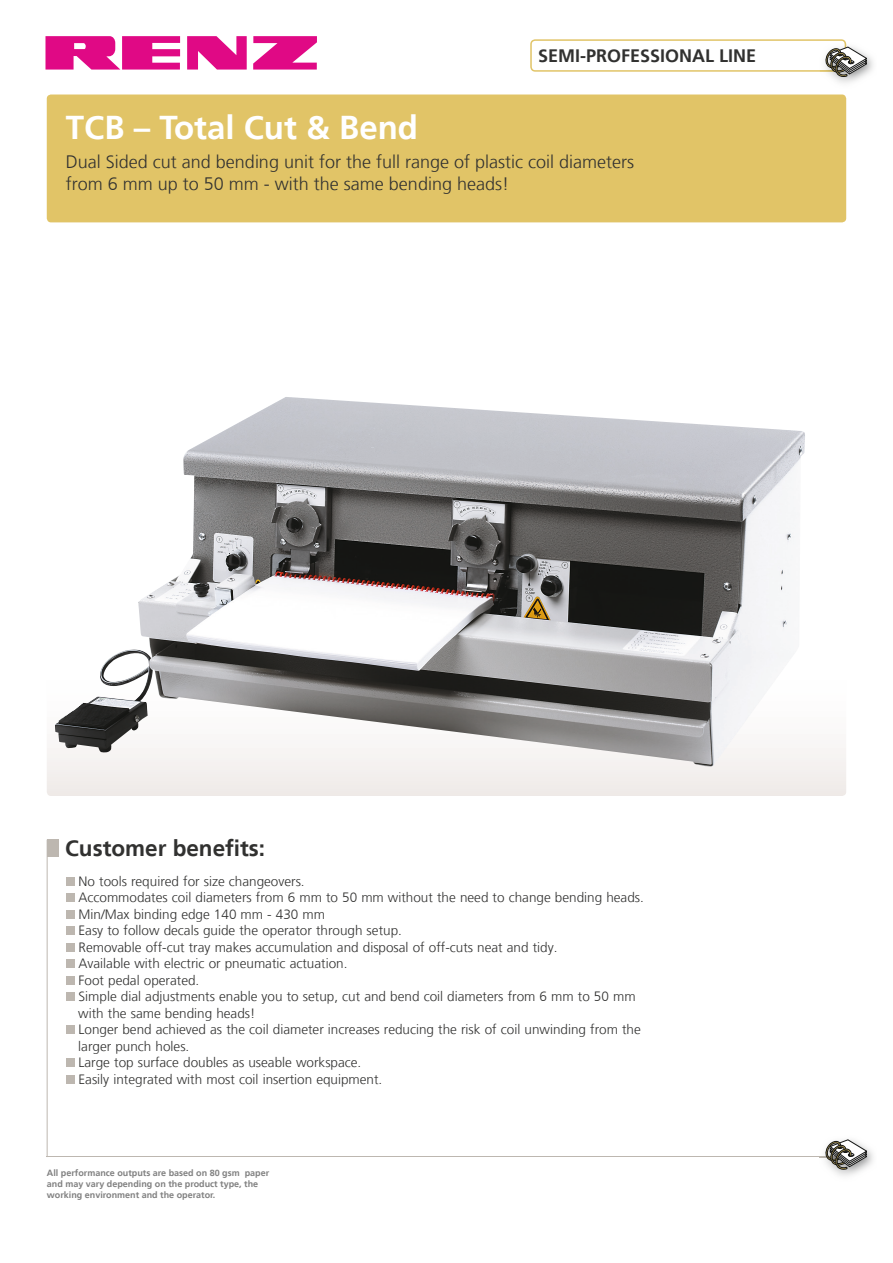
<style>
.page{position:relative;width:893px;height:1263px;background:#fff}
.page>*{position:absolute;margin:0;border:0;box-sizing:border-box;transform-origin:0 0}
.t1{font:700 33px "Frutiger LT";color:#fff}
.t2{font:700 22.5px "Frutiger LT";color:#313130}
.t3{font:300 18px/21.6px "Frutiger LT";color:#313130}
.t4{font:700 18px "Frutiger LT";color:#313130}
.t5{font:300 13.5px/16.5px "Frutiger LT";color:#313130}
.t6{font:700 9px/10.8px "Frutiger LT";color:#818181}
</style>
<div class="page">
<div style="left:47px;top:748px;width:799px;height:48px;background:#f2eeec"></div>
<hr style="left:47px;top:1156px;width:799px;height:1px;background:#bdb7b0">
<div style="left:47px;top:95px;width:799px;height:127px;background:#e1c467;border-radius:4px"></div>
<svg style="left:187px;top:36px;width:60px;height:34px"></svg>
<svg style="left:253px;top:36px;width:64px;height:34px"></svg>
<svg style="left:45px;top:36px;width:135px;height:34px"></svg>
<hr style="left:47px;top:840px;width:1px;height:317px;background:#bdb7b0">
<div style="left:47px;top:840px;width:12px;height:17px;background:#bdb7b0"></div>
<img style="left:832px;top:55px;width:41px;height:28px">
<svg style="left:530px;top:39px;width:337px;height:38px"></svg>
<img style="left:831px;top:1148px;width:42px;height:28px">
<svg style="left:820px;top:1139px;width:47px;height:30px"></svg>
<img style="left:55px;top:397px;width:750px;height:370px">
<div style="left:66px;top:877px;width:8px;height:9px;background:#bdb7b0"></div>
<div style="left:66px;top:894px;width:8px;height:8px;background:#bdb7b0"></div>
<div style="left:66px;top:910px;width:8px;height:9px;background:#bdb7b0"></div>
<div style="left:66px;top:927px;width:8px;height:8px;background:#bdb7b0"></div>
<div style="left:66px;top:943px;width:8px;height:9px;background:#bdb7b0"></div>
<div style="left:66px;top:960px;width:8px;height:8px;background:#bdb7b0"></div>
<div style="left:66px;top:976px;width:8px;height:9px;background:#bdb7b0"></div>
<div style="left:66px;top:993px;width:8px;height:8px;background:#bdb7b0"></div>
<div style="left:66px;top:1026px;width:8px;height:8px;background:#bdb7b0"></div>
<div style="left:66px;top:1059px;width:8px;height:8px;background:#bdb7b0"></div>
<div style="left:66px;top:1075px;width:8px;height:9px;background:#bdb7b0"></div>
<h3 class="t4" style="left:538px;top:45px;width:220px">SEMI-PROFESSIONAL LINE</h3>
<h1 class="t1" style="left:66px;top:108px;width:354px">TCB – Total Cut &amp; Bend</h1>
<h3 class="t3" style="left:66px;top:151px;width:570px">Dual Sided cut and bending unit for the full range of plastic coil diameters from 6 mm up to 50 mm - with the same bending heads!</h3>
<h2 class="t2" style="left:65px;top:835px;width:202px">Customer benefits:</h2>
<p class="t5" style="left:78px;top:873px;width:567px">No tools required for size changeovers.<br>Accommodates coil diameters from 6 mm to 50 mm without the need to change bending heads.<br>Min/Max binding edge 140 mm - 430 mm<br>Easy to follow decals guide the operator through setup.<br>Removable off-cut tray makes accumulation and disposal of off-cuts neat and tidy.<br>Available with electric or pneumatic actuation.<br>Foot pedal operated.<br>Simple dial adjustments enable you to setup, cut and bend coil diameters from 6 mm to 50 mm with the same bending heads!<br>Longer bend achieved as the coil diameter increases reducing the risk of coil unwinding from the larger punch holes.<br>Large top surface doubles as useable workspace.<br>Easily integrated with most coil insertion equipment.</p>
<p class="t6" style="left:47px;top:1168px;width:224px">All performance outputs are based on 80 gsm paper and may vary depending on the product type, the working environment and the operator.</p>
</div>
